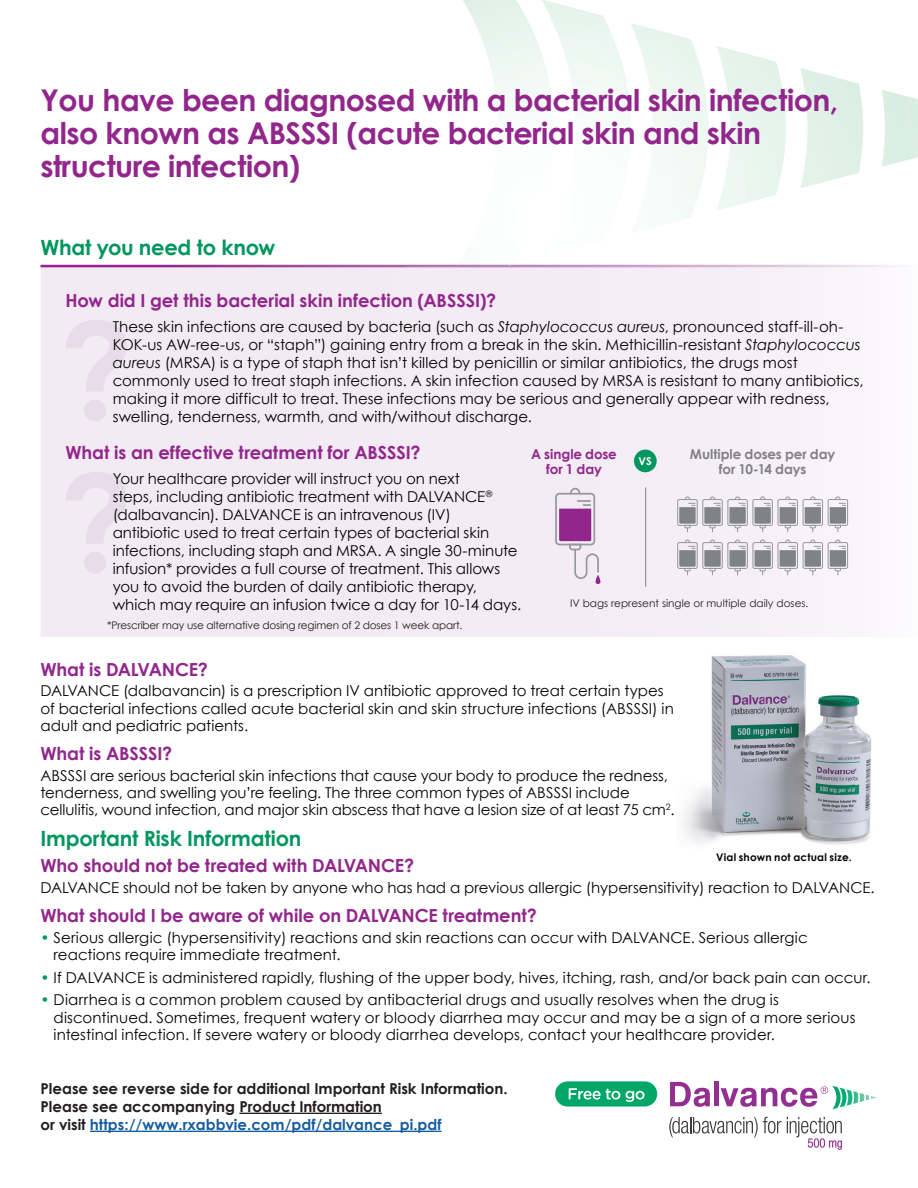
<style>
.page{position:relative;width:918px;height:1188px;background:#fff}
.page>*{position:absolute;margin:0;border:0;box-sizing:border-box;transform-origin:0 0}
.t1{font:700 30px/33px "Century Gothic";letter-spacing:-.02em;color:#92268c}
.t2{font:700 21px "Century Gothic";letter-spacing:-.01em;color:#009660}
.t3{font:700 18px "Century Gothic";letter-spacing:-.005em;color:#92268c}
.t4{font:15px/18px "Century Gothic";color:#040503}
.t5{font:700 15px/18px "Century Gothic";color:#231f20}
.t6{font:700 13.5px/15px "Century Gothic";letter-spacing:-.01em;color:#818285;text-align:center}
.t7{font:700 13.5px/15px "Century Gothic";letter-spacing:-.01em;color:#92268c;text-align:center}
.t8{font:700 10.8px "Century Gothic";color:#fff}
.t9{font:10.5px "Century Gothic";letter-spacing:-.015em;color:#231f20}
.t10{font:700 10.5px "Century Gothic";letter-spacing:.015em;color:#040503}
.s1{font-style:italic}
.s2{color:#009660}
.s3{color:#175d9e}
</style>
<div class="page">
<img style="left:717px;top:46px;width:69px;height:164px">
<img style="left:800px;top:68px;width:63px;height:120px">
<img style="left:458px;top:0;width:96px;height:265px">
<img style="left:882px;top:90px;width:34px;height:77px">
<div style="left:40px;top:267px;width:842px;height:370px;background:#f3ecf4"></div>
<svg style="left:670px;top:1082px;width:40px;height:25px"></svg>
<hr style="left:714px;top:1082px;width:4px;height:24px;background:#942f92">
<svg style="left:721px;top:1086px;width:156px;height:23px"></svg>
<svg style="left:669px;top:1117px;width:173px;height:33px"></svg>
<div style="left:555px;top:1081px;width:102px;height:26px;background:#00a767;border-radius:13px"></div>
<svg style="left:569px;top:1088px;width:51px;height:12px"></svg>
<svg style="left:626px;top:1091px;width:19px;height:11px"></svg>
<img style="left:40px;top:265px;width:863px;height:2px">
<svg style="left:65px;top:319px;width:62px;height:103px;background:#eee4f0"></svg>
<img style="left:684px;top:655px;width:187px;height:190px">
<svg style="left:65px;top:472px;width:62px;height:102px;background:#eee4f0"></svg>
<div style="left:634px;top:450px;width:23px;height:22px;background:#009660;border-radius:50%"></div>
<div style="left:555px;top:493px;width:40px;height:52px;border:2px solid #95979a;border-radius:3px"></div>
<svg style="left:559px;top:487px;width:42px;height:97px;background:#cfaecf"></svg>
<div style="left:677px;top:499px;width:21px;height:27px;border:1px solid #95979a;border-radius:2px"></div>
<svg style="left:679px;top:496px;width:17px;height:36px"></svg>
<div style="left:702px;top:499px;width:21px;height:27px;border:1px solid #95979a;border-radius:2px"></div>
<svg style="left:704px;top:496px;width:17px;height:36px"></svg>
<div style="left:727px;top:499px;width:21px;height:27px;border:1px solid #95979a;border-radius:2px"></div>
<svg style="left:729px;top:496px;width:17px;height:36px"></svg>
<div style="left:753px;top:499px;width:20px;height:27px;border:1px solid #95979a;border-radius:2px"></div>
<svg style="left:755px;top:496px;width:16px;height:36px"></svg>
<div style="left:778px;top:499px;width:20px;height:27px;border:1px solid #95979a;border-radius:2px"></div>
<svg style="left:780px;top:496px;width:16px;height:36px"></svg>
<div style="left:803px;top:499px;width:20px;height:27px;border:1px solid #95979a;border-radius:2px"></div>
<svg style="left:805px;top:496px;width:16px;height:36px"></svg>
<div style="left:828px;top:499px;width:20px;height:27px;border:1px solid #95979a;border-radius:2px"></div>
<svg style="left:830px;top:496px;width:16px;height:36px"></svg>
<div style="left:677px;top:542px;width:21px;height:27px;border:1px solid #95979a;border-radius:2px"></div>
<svg style="left:679px;top:539px;width:17px;height:36px"></svg>
<div style="left:702px;top:542px;width:21px;height:27px;border:1px solid #95979a;border-radius:2px"></div>
<svg style="left:704px;top:539px;width:17px;height:36px"></svg>
<div style="left:727px;top:542px;width:21px;height:27px;border:1px solid #95979a;border-radius:2px"></div>
<svg style="left:729px;top:539px;width:17px;height:36px"></svg>
<div style="left:753px;top:542px;width:20px;height:27px;border:1px solid #95979a;border-radius:2px"></div>
<svg style="left:755px;top:539px;width:16px;height:36px"></svg>
<div style="left:778px;top:542px;width:20px;height:27px;border:1px solid #95979a;border-radius:2px"></div>
<svg style="left:780px;top:539px;width:16px;height:36px"></svg>
<div style="left:803px;top:542px;width:20px;height:27px;border:1px solid #95979a;border-radius:2px"></div>
<svg style="left:805px;top:539px;width:16px;height:36px"></svg>
<div style="left:828px;top:542px;width:20px;height:27px;border:1px solid #95979a;border-radius:2px"></div>
<svg style="left:830px;top:539px;width:16px;height:36px"></svg>
<hr style="left:645px;top:487px;width:1px;height:100px;background:#808384">
<hr style="left:239px;top:1113px;width:143px;height:1px;background:#231f20">
<hr style="left:90px;top:1131px;width:352px;height:1px;background:#175d9e">
<h1 class="t1" style="left:40px;top:83px;width:799px">You have been diagnosed with a bacterial skin infection, also known as ABSSSI (acute bacterial skin and skin structure infection)</h1>
<h2 class="t2" style="left:40px;top:234px;width:236px">What you need to know</h2>
<p class="t3" style="left:65px;top:289px;width:432px">How did I get this bacterial skin infection (ABSSSI)?</p>
<p class="t4" style="left:113px;top:317px;width:752px">These skin infections are caused by bacteria (such as <span class="s1">Staphylococcus aureus</span>, pronounced staff-ill-oh-KOK-us AW-ree-us, or “staph”) gaining entry from a break in the skin. Methicillin-resistant <span class="s1">Staphylococcus aureus</span> (MRSA) is a type of staph that isn’t killed by penicillin or similar antibiotics, the drugs most commonly used to treat staph infections. A skin infection caused by MRSA is resistant to many antibiotics, making it more difficult to treat. These infections may be serious and generally appear with redness, swelling, tenderness, warmth, and with/without discharge.</p>
<p class="t3" style="left:65px;top:441px;width:357px">What is an effective treatment for ABSSSI?</p>
<p class="t4" style="left:113px;top:469px;width:410px">Your healthcare provider will instruct you on next<br>steps, including antibiotic treatment with DALVANCE<sup>® </sup>(dalbavancin). DALVANCE is an intravenous (IV) antibiotic used to treat certain types of bacterial skin infections, including staph and MRSA. A single 30-minute infusion* provides a full course of treatment. This allows you to avoid the burden of daily antibiotic therapy, which may require an infusion twice a day for 10-14 days.</p>
<p class="t9" style="left:107px;top:619px;width:357px">*Prescriber may use alternative dosing regimen of 2 doses 1 week apart.</p>
<p class="t7" style="left:531px;top:446px;width:87px">A single dose for 1 day</p>
<p class="t6" style="left:690px;top:446px;width:147px">Multiple doses per day for 10-14 days</p>
<p class="t8" style="left:638px;top:454px;width:15px">VS</p>
<p class="t9" style="left:570px;top:597px;width:240px">IV bags represent single or multiple daily doses.</p>
<p class="t3" style="left:40px;top:658px;width:169px">What is DALVANCE?</p>
<p class="t4" style="left:40px;top:682px;width:635px;line-height:17.2px">DALVANCE (dalbavancin) is a prescription IV antibiotic approved to treat certain types of bacterial infections called acute bacterial skin and skin structure infections (ABSSSI) in adult and pediatric patients.</p>
<p class="t3" style="left:40px;top:742px;width:133px">What is ABSSSI?</p>
<p class="t4" style="left:40px;top:767px;width:636px;line-height:17.2px">ABSSSI are serious bacterial skin infections that cause your body to produce the redness, tenderness, and swelling you’re feeling. The three common types of ABSSSI include cellulitis, wound infection, and major skin abscess that have a lesion size of at least 75 cm<sup>2</sup>.</p>
<h2 class="t2" style="left:40px;top:825px;width:262px">Important Risk Information</h2>
<p class="t3" style="left:40px;top:854px;width:375px">Who should not be treated with DALVANCE?</p>
<p class="t4" style="left:40px;top:878px;width:836px">DALVANCE should not be taken by anyone who has had a previous allergic (hypersensitivity) reaction to DALVANCE.</p>
<p class="t3" style="left:40px;top:904px;width:498px">What should I be aware of while on DALVANCE treatment?</p>
<p class="t4" style="left:54px;top:929px;width:756px;line-height:17.2px;text-indent:-13px"><span class="s2">•</span> Serious allergic (hypersensitivity) reactions and skin reactions can occur with DALVANCE. Serious allergic reactions require immediate treatment.</p>
<p class="t4" style="left:40px;top:968px;width:832px"><span class="s2">•</span> If DALVANCE is administered rapidly, flushing of the upper body, hives, itching, rash, and/or back pain can occur.</p>
<p class="t4" style="left:54px;top:991px;width:803px;line-height:17.2px;text-indent:-13px"><span class="s2">•</span> Diarrhea is a common problem caused by antibacterial drugs and usually resolves when the drug is discontinued. Sometimes, frequent watery or bloody diarrhea may occur and may be a sign of a more serious intestinal infection. If severe watery or bloody diarrhea develops, contact your healthcare provider.</p>
<p class="t10" style="left:716px;top:850px;width:137px">Vial shown not actual size.</p>
<p class="t5" style="left:40px;top:1079px;width:469px">Please see reverse side for additional Important Risk Information.<br>Please see accompanying Product Information<br>or visit <span class="s3">https://www.rxabbvie.com/pdf/dalvance_pi.pdf</span></p>
</div>
